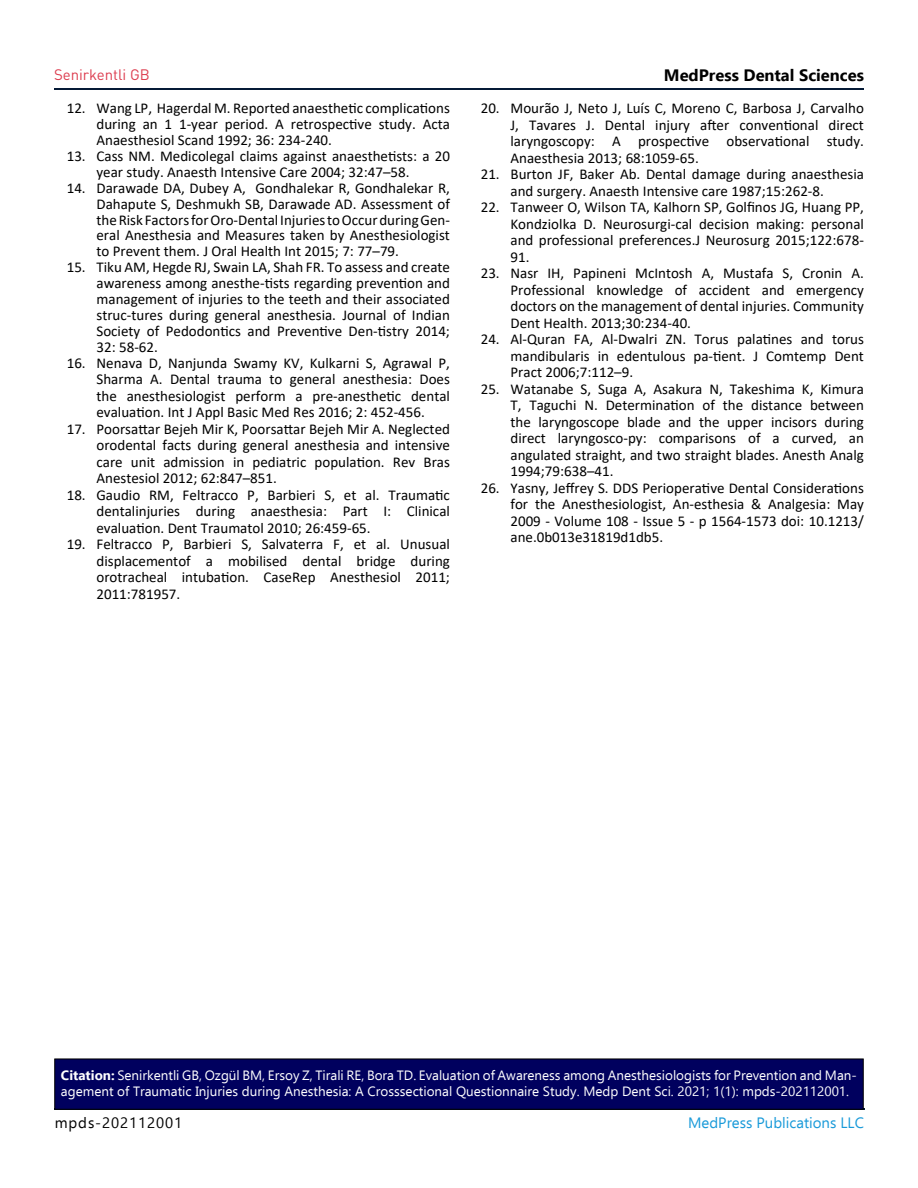
<style>
.page{position:relative;width:918px;height:1188px;background:#fff}
.page>*{position:absolute;margin:0;border:0;box-sizing:border-box;transform-origin:0 0}
.t1{font:700 16.5px "Ebrima";color:#000}
.t2{font:15px/16.5px "Calibri";color:#000;text-align:justify}
.t3{font:15px "Ebrima";color:#199ad9}
.t4{font:15px "Ebrima";letter-spacing:.06em;color:#000}
.t5{font:15px "DIN Pro";color:#dd3e50}
.t6{font:13.5px/16.2px "Ebrima";color:#fff}
.s1{font-weight:700}
</style>
<div class="page">
<hr style="left:54px;top:88px;width:810px;height:1px;background:#051a36">
<hr style="left:55px;top:1109px;width:810px;height:1px;background:#051a36">
<div style="left:55px;top:1059px;width:808px;height:50px;background:#00005e;border:1px solid #000"></div>
<p class="t5" style="left:54px;top:63px;width:97px">Senirkentli GB</p>
<p class="t1" style="left:664px;top:62px;width:202px">MedPress Dental Sciences</p>
<p class="t2" style="left:97px;top:100px;width:355px;line-height:15.9px;text-indent:-30px">12. Wang LP, Hagerdal M. Reported anaesthetic complications during an 1 1-year period. A retrospective study. Acta Anaesthesiol Scand 1992; 36: 234-240.</p>
<p class="t2" style="left:97px;top:148px;width:355px;line-height:15.9px;text-indent:-30px">13. Cass NM. Medicolegal claims against anaesthetists: a 20 year study. Anaesth Intensive Care 2004; 32:47–58.</p>
<p class="t2" style="left:97px;top:179px;width:355px;line-height:15.9px;text-indent:-30px">14. Darawade DA, Dubey A, Gondhalekar R, Gondhalekar R, Dahapute S, Deshmukh SB, Darawade AD. Assessment of the Risk Factors for Oro-Dental Injuries to Occur during Gen&shy;eral Anesthesia and Measures taken by Anesthesiologist to Prevent them. J Oral Health Int 2015; 7: 77–79.</p>
<p class="t2" style="left:97px;top:259px;width:355px;line-height:15.9px;text-indent:-30px">15. Tiku AM, Hegde RJ, Swain LA, Shah FR. To assess and create awareness among anesthe-tists regarding prevention and management of injuries to the teeth and their associated struc-tures during general anesthesia. Journal of Indian Society of Pedodontics and Preventive Den-tistry 2014; 32: 58-62.</p>
<p class="t2" style="left:97px;top:354px;width:355px;text-indent:-30px">16. Nenava D, Nanjunda Swamy KV, Kulkarni S, Agrawal P, Sharma A. Dental trauma to general anesthesia: Does the anesthesiologist perform a pre-anesthetic dental evaluation. Int J Appl Basic Med Res 2016; 2: 452-456.</p>
<p class="t2" style="left:97px;top:420px;width:355px;text-indent:-30px">17. Poorsattar Bejeh Mir K, Poorsattar Bejeh Mir A. Neglected orodental facts during general anesthesia and intensive care unit admission in pediatric population. Rev Bras Anestesiol 2012; 62:847–851.</p>
<p class="t2" style="left:97px;top:486px;width:355px;text-indent:-30px">18. Gaudio RM, Feltracco P, Barbieri S, et al. Traumatic dentalinjuries during anaesthesia: Part I: Clinical evaluation. Dent Traumatol 2010; 26:459-65.</p>
<p class="t2" style="left:97px;top:536px;width:355px;text-indent:-30px">19. Feltracco P, Barbieri S, Salvaterra F, et al. Unusual displacementof a mobilised dental bridge during orotracheal intubation. CaseRep Anesthesiol 2011; 2011:781957.</p>
<p class="t2" style="left:511px;top:100px;width:355px;text-indent:-30px">20. Mourão J, Neto J, Luís C, Moreno C, Barbosa J, Carvalho J, Tavares J. Dental injury after conventional direct laryngoscopy: A prospective observational study.<br>Anaesthesia 2013; 68:1059-65.</p>
<p class="t2" style="left:511px;top:166px;width:355px;text-indent:-30px">21. Burton JF, Baker Ab. Dental damage during anaesthesia and surgery. Anaesth Intensive care 1987;15:262-8.</p>
<p class="t2" style="left:511px;top:199px;width:355px;text-indent:-30px">22. Tanweer O, Wilson TA, Kalhorn SP, Golfinos JG, Huang PP, Kondziolka D. Neurosurgi-cal decision making: personal and professional preferences.J Neurosurg 2015;122:678- 91.</p>
<p class="t2" style="left:511px;top:265px;width:355px;text-indent:-30px">23. Nasr IH, Papineni McIntosh A, Mustafa S, Cronin A.<br>Professional knowledge of accident and emergency doctors on the management of dental injuries. Community Dent Health. 2013;30:234-40.</p>
<p class="t2" style="left:511px;top:331px;width:355px;text-indent:-30px">24. Al-Quran FA, Al-Dwalri ZN. Torus palatines and torus mandibularis in edentulous pa-tient. J Comtemp Dent Pract 2006;7:112–9.</p>
<p class="t2" style="left:511px;top:380px;width:355px;text-indent:-30px">25. Watanabe S, Suga A, Asakura N, Takeshima K, Kimura T, Taguchi N. Determination of the distance between the laryngoscope blade and the upper incisors during direct laryngosco-py: comparisons of a curved, an angulated straight, and two straight blades. Anesth Analg 1994;79:638–41.</p>
<p class="t2" style="left:511px;top:479px;width:355px;text-indent:-30px">26. Yasny, Jeffrey S. DDS Perioperative Dental Considerations for the Anesthesiologist, An-esthesia &amp; Analgesia: May 2009 - Volume 108 - Issue 5 - p 1564-1573 doi: 10.1213/ ane.0b013e31819d1db5.</p>
<p class="t6" style="left:61px;top:1066px;width:797px"><span class="s1">Citation:</span> Senirkentli GB, Ozgül BM, Ersoy Z, Tirali RE, Bora TD. Evaluation of Awareness among Anesthesiologists for Prevention and Man&shy;agement of Traumatic Injuries during Anesthesia: A Crosssectional Questionnaire Study. Medp Dent Sci. 2021; 1(1): mpds-202112001.</p>
<p class="t4" style="left:55px;top:1111px;width:129px">mpds-202112001</p>
<p class="t3" style="left:688px;top:1111px;width:177px">MedPress Publications LLC</p>
</div>
